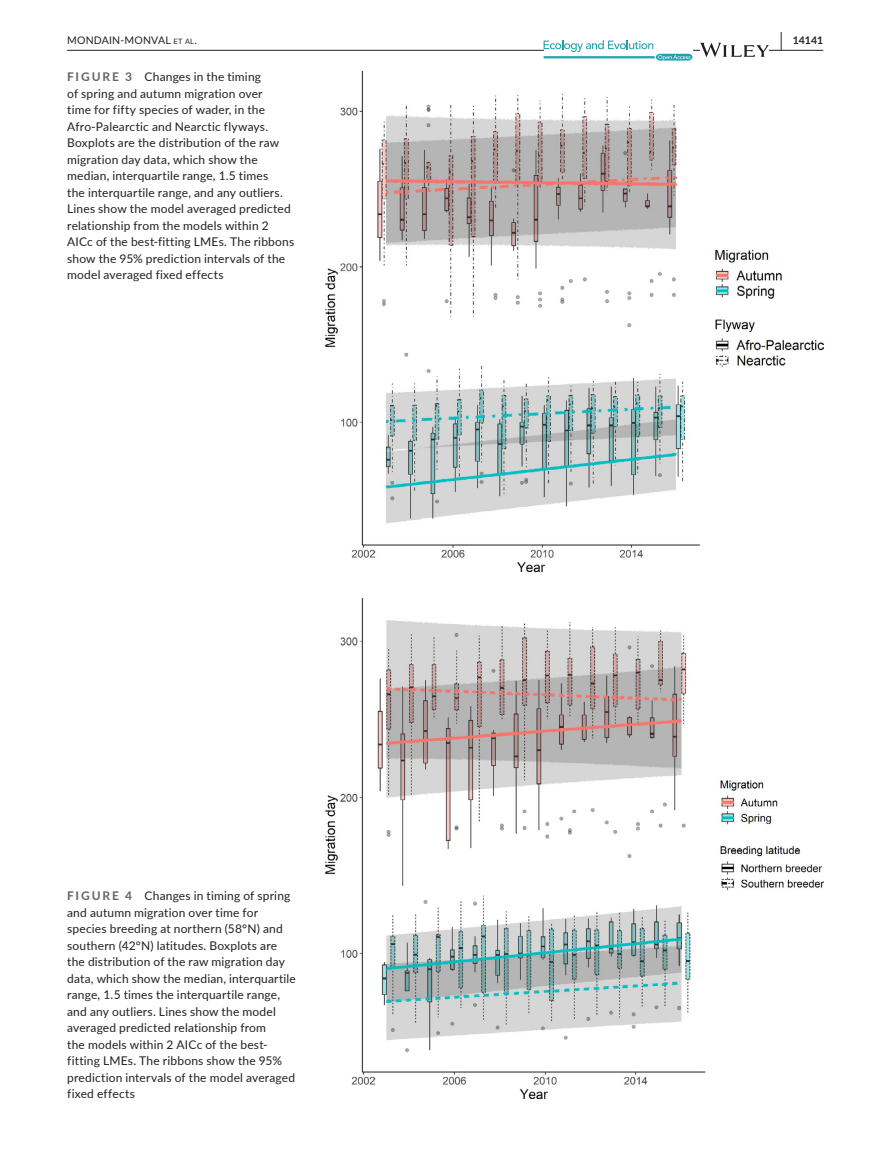
<style>
.page{position:relative;width:893px;height:1174px;background:#fff}
.page>*{position:absolute;margin:0;border:0;box-sizing:border-box;transform-origin:0 0}
.t1{font:700 19.5px "Lato";color:#231f20;scale:.48 1}
.t2{font:12px/16.5px "Lato";letter-spacing:.015em;color:#231f20}
.t3{font:10.5px "Lato";letter-spacing:.02em;color:#231f20}
.t4{font:700 10.5px "Lato";color:#231f20}
.s1{font-size:7.35px}
.s2{font-weight:700;color:#636366}
</style>
<div class="page">
<hr style="left:67px;top:50px;width:756px;height:1px;background:#231f20">
<svg style="left:544px;top:40px;width:148px;height:21px"></svg>
<svg style="left:700px;top:43px;width:69px;height:14px"></svg>
<img style="left:326px;top:598px;width:497px;height:500px">
<img style="left:326px;top:72px;width:497px;height:499px">
<h1 class="t1" style="left:780px;top:25px;width:7px">|</h1>
<p class="t3" style="left:67px;top:33px;width:131px">MONDAIN-MONVAL <span class="s1">et al</span>.</p>
<p class="t4" style="left:793px;top:33px;width:32px">14141</p>
<p class="t2" style="left:67px;top:68px;width:229px"><span class="s2">FIGURE 3</span> Changes in the timing<br>of spring and autumn migration over<br>time for fifty species of wader, in the Afro-Palearctic and Nearctic flyways.<br>Boxplots are the distribution of the raw migration day data, which show the median, interquartile range, 1.5 times<br>the interquartile range, and any outliers.<br>Lines show the model averaged predicted relationship from the models within 2<br>AICc of the best-fitting LMEs. The ribbons show the 95% prediction intervals of the model averaged fixed effects</p>
<p class="t2" style="left:67px;top:887px;width:230px"><span class="s2">FIGURE 4</span> Changes in timing of spring and autumn migration over time for species breeding at northern (58°N) and southern (42°N) latitudes. Boxplots are the distribution of the raw migration day data, which show the median, interquartile range, 1.5 times the interquartile range, and any outliers. Lines show the model averaged predicted relationship from<br>the models within 2 AICc of the best&shy;fitting LMEs. The ribbons show the 95% prediction intervals of the model averaged fixed effects</p>
</div>
